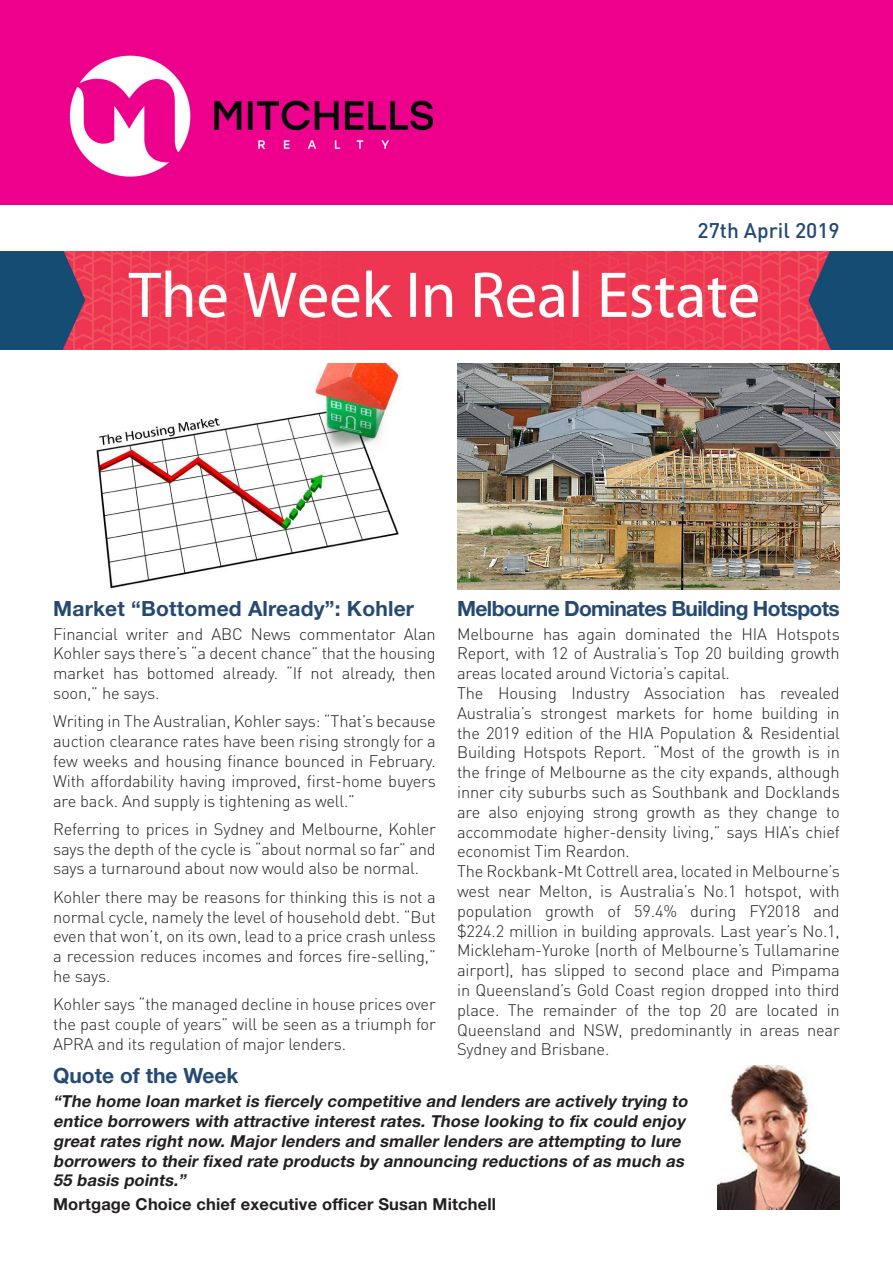
<style>
.page{position:relative;width:893px;height:1263px;background:#fff}
.page>*{position:absolute;margin:0;border:0;box-sizing:border-box;transform-origin:0 0}
.small_sub_header{font:700 21px "Helvetica Neue";letter-spacing:-.03em;color:#254a72}
.small_sub_header-2{font:700 21px "Helvetica Neue";letter-spacing:.01em;color:#254a72}
.small_sub_header-3{font:700 21px "Helvetica Neue";letter-spacing:-.01em;color:#254a72}
.small_sub_header-4{font:500 21px "DIN Pro";color:#254a72}
.Body_Copy{font:300 16.5px/19.8px "DIN Pro";letter-spacing:-.01em;color:#231f20;text-align:justify}
.Body_Copy-2{font:italic 700 16.5px/19.8px "Helvetica Neue";color:#231f20}
.Body_Copy-3{font:700 16.5px "Helvetica Neue";letter-spacing:.01em;color:#231f20}
</style>
<div class="page">
<div style="left:0;top:0;width:893px;height:204px;background:#ed008c"></div>
<img style="left:69px;top:55px;width:364px;height:122px">
<img style="left:0;top:251px;width:893px;height:98px">
<img style="left:457px;top:364px;width:383px;height:226px">
<img style="left:96px;top:364px;width:307px;height:225px">
<img style="left:717px;top:1066px;width:123px;height:144px">
<p class="small_sub_header-4" style="left:697px;top:216px;width:144px">27th April 2019</p>
<p class="small_sub_header-2" style="left:53px;top:595px;width:362px">Market “Bottomed Already”: Kohler</p>
<p class="Body_Copy" style="left:53px;top:623px;width:384px">Financial writer and ABC News commentator Alan Kohler says there’s “a decent chance” that the housing market has bottomed already. “If not already, then soon,” he says.</p>
<p class="Body_Copy" style="left:53px;top:711px;width:384px">Writing in The Australian, Kohler says: “That’s because auction clearance rates have been rising strongly for a few weeks and housing finance bounced in February.<br>With affordability having improved, first-home buyers are back. And supply is tightening as well.”</p>
<p class="Body_Copy" style="left:53px;top:818px;width:384px">Referring to prices in Sydney and Melbourne, Kohler says the depth of the cycle is “about normal so far” and says a turnaround about now would also be normal.</p>
<p class="Body_Copy" style="left:53px;top:886px;width:384px">Kohler there may be reasons for thinking this is not a normal cycle, namely the level of household debt. “But even that won’t, on its own, lead to a price crash unless a recession reduces incomes and forces fire-selling,” he says.</p>
<p class="Body_Copy" style="left:53px;top:994px;width:384px">Kohler says “the managed decline in house prices over the past couple of years” will be seen as a triumph for APRA and its regulation of major lenders.</p>
<p class="small_sub_header" style="left:457px;top:595px;width:384px">Melbourne Dominates Building Hotspots</p>
<p class="Body_Copy" style="left:457px;top:623px;width:384px">Melbourne has again dominated the HIA Hotspots Report, with 12 of Australia’s Top 20 building growth areas located around Victoria’s capital.</p>
<p class="Body_Copy" style="left:457px;top:682px;width:384px">The Housing Industry Association has revealed Australia’s strongest markets for home building in the 2019 edition of the HIA Population &amp; Residential Building Hotspots Report. “Most of the growth is in the fringe of Melbourne as the city expands, although inner city suburbs such as Southbank and Docklands are also enjoying strong growth as they change to accommodate higher-density living,” says HIA’s chief economist Tim Reardon.</p>
<p class="Body_Copy" style="left:457px;top:861px;width:384px">The Rockbank-Mt Cottrell area, located in Melbourne’s west near Melton, is Australia’s No.1 hotspot, with population growth of 59.4% during FY2018 and $224.2 million in building approvals. Last year’s No.1, Mickleham-Yuroke (north of Melbourne’s Tullamarine airport), has slipped to second place and Pimpama in Queensland’s Gold Coast region dropped into third place. The remainder of the top 20 are located in Queensland and NSW, predominantly in areas near Sydney and Brisbane.</p>
<p class="small_sub_header-3" style="left:53px;top:1063px;width:187px">Quote of the Week</p>
<p class="Body_Copy-2" style="left:53px;top:1091px;width:639px">“The home loan market is fiercely competitive and lenders are actively trying to entice borrowers with attractive interest rates. Those looking to fix could enjoy great rates right now. Major lenders and smaller lenders are attempting to lure borrowers to their fixed rate products by announcing reductions of as much as 55 basis points.”</p>
<p class="Body_Copy-3" style="left:53px;top:1194px;width:444px">Mortgage Choice chief executive officer Susan Mitchell</p>
</div>
